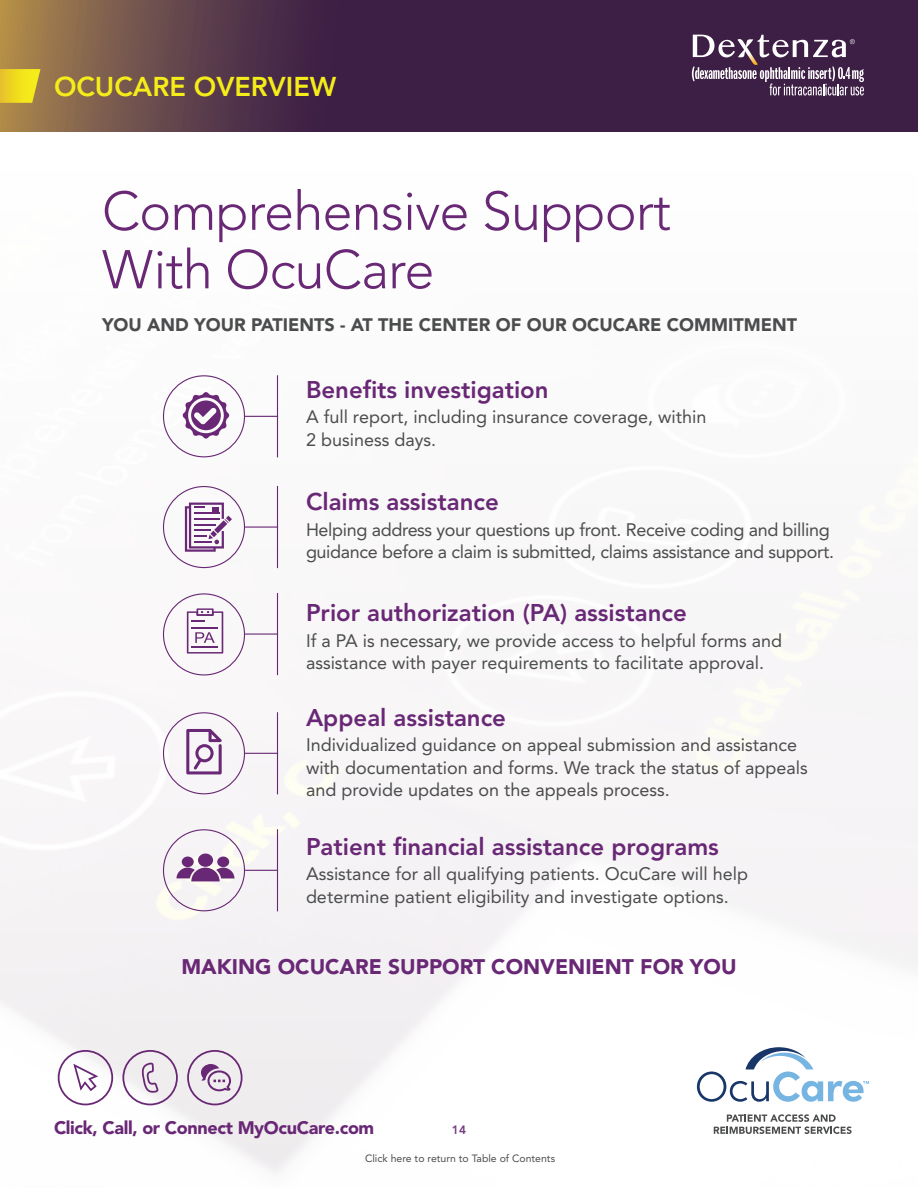
<style>
.page{position:relative;width:918px;height:1188px;background:#fff}
.page>*{position:absolute;margin:0;border:0;box-sizing:border-box;transform-origin:0 0}
.Head_2{font:300 54px/58.5px "Avenir LT Std";letter-spacing:-.015em;color:#692875}
.Chapter_Title{font:800 27px "Avenir LT Std";color:#f5ed19}
.Sub_Head{font:800 24px "Avenir LT Std";color:#692875}
.Text_10_13{font:900 21px "Avenir LT Std";color:#692875}
.Text_10_13-2{font:18px/22.5px "Avenir LT Std";color:#4b4c4d}
.Text_10_13-3{font:18px/22.5px "Avenir LT Std";letter-spacing:-.02em;color:#4b4c4d}
.Text_10_13-4{font:900 18px "Avenir LT Std";color:#4b4c4d}
.t1{font:900 18px "Avenir LT Std";letter-spacing:-.02em;color:#692875}
.t2{font:800 12px "Avenir LT Std";color:#692875}
.t3{font:10.5px "Avenir LT Std";color:#4b4c4d}
</style>
<div class="page">
<svg style="left:0;top:0;width:918px;height:132px"></svg>
<svg style="left:0;top:69px;width:40px;height:34px"></svg>
<svg style="left:692px;top:35px;width:172px;height:61px"></svg>
<img style="left:0;top:375px;width:918px;height:797px">
<svg style="left:182px;top:392px;width:47px;height:47px"></svg>
<div style="left:163px;top:375px;width:82px;height:82px;border:1px solid #692875;border-radius:50%"></div>
<hr style="left:245px;top:416px;width:33px;height:1px;background:#692875">
<hr style="left:277px;top:375px;width:1px;height:82px;background:#692875">
<svg style="left:185px;top:503px;width:47px;height:49px"></svg>
<div style="left:163px;top:486px;width:82px;height:82px;border:1px solid #692875;border-radius:50%"></div>
<hr style="left:245px;top:526px;width:33px;height:2px;background:#692875">
<hr style="left:277px;top:486px;width:1px;height:82px;background:#692875">
<svg style="left:187px;top:608px;width:36px;height:46px"></svg>
<div style="left:163px;top:593px;width:82px;height:83px;border:1px solid #692875;border-radius:50%"></div>
<hr style="left:245px;top:634px;width:33px;height:1px;background:#692875">
<hr style="left:277px;top:593px;width:1px;height:82px;background:#692875">
<svg style="left:186px;top:729px;width:36px;height:45px"></svg>
<div style="left:163px;top:712px;width:82px;height:82px;border:1px solid #692875;border-radius:50%"></div>
<hr style="left:245px;top:753px;width:33px;height:1px;background:#692875">
<hr style="left:277px;top:712px;width:1px;height:82px;background:#692875">
<div style="left:217px;top:857px;width:12px;height:10px;background:#692875;border-radius:50%"></div>
<div style="left:182px;top:857px;width:12px;height:10px;background:#692875;border-radius:50%"></div>
<div style="left:198px;top:854px;width:15px;height:13px;background:#692875;border-radius:50%"></div>
<svg style="left:176px;top:868px;width:59px;height:13px"></svg>
<div style="left:163px;top:829px;width:82px;height:82px;border:1px solid #692875;border-radius:50%"></div>
<hr style="left:245px;top:870px;width:33px;height:1px;background:#692875">
<hr style="left:277px;top:829px;width:1px;height:82px;background:#692875">
<div style="left:187px;top:1050px;width:56px;height:55px;border:2px solid #692875;border-radius:50%"></div>
<svg style="left:201px;top:1064px;width:30px;height:27px"></svg>
<div style="left:122px;top:1050px;width:56px;height:55px;border:2px solid #692875;border-radius:50%"></div>
<svg style="left:141px;top:1063px;width:18px;height:30px"></svg>
<div style="left:58px;top:1050px;width:55px;height:55px;border:2px solid #692875;border-radius:50%"></div>
<svg style="left:72px;top:1063px;width:28px;height:30px"></svg>
<svg style="left:714px;top:1114px;width:138px;height:20px"></svg>
<svg style="left:697px;top:1047px;width:172px;height:55px"></svg>
<p class="Chapter_Title" style="left:54px;top:71px;width:284px">OCUCARE OVERVIEW</p>
<p class="Head_2" style="left:102px;top:182px;width:571px">Comprehensive Support<br>With OcuCare</p>
<p class="Text_10_13-4" style="left:102px;top:314px;width:697px">YOU AND YOUR PATIENTS - AT THE CENTER OF OUR OCUCARE COMMITMENT</p>
<p class="Sub_Head" style="left:306px;top:375px;width:244px">Benefits investigation</p>
<p class="Text_10_13-2" style="left:306px;top:406px;width:402px">A full report, including insurance coverage, within<br>2 business days.</p>
<p class="Sub_Head" style="left:306px;top:488px;width:194px">Claims assistance</p>
<p class="Text_10_13-3" style="left:306px;top:518px;width:530px">Helping address your questions up front. Receive coding and billing guidance before a claim is submitted, claims assistance and support.</p>
<p class="Sub_Head" style="left:306px;top:599px;width:382px">Prior authorization (PA) assistance</p>
<p class="Text_10_13-2" style="left:306px;top:629px;width:478px">If a PA is necessary, we provide access to helpful forms and assistance with payer requirements to facilitate approval.</p>
<p class="Sub_Head" style="left:306px;top:703px;width:202px">Appeal assistance</p>
<p class="Text_10_13-2" style="left:306px;top:734px;width:503px">Individualized guidance on appeal submission and assistance with documentation and forms. We track the status of appeals and provide updates on the appeals process.</p>
<p class="Sub_Head" style="left:306px;top:832px;width:414px">Patient financial assistance programs</p>
<p class="Text_10_13-2" style="left:306px;top:863px;width:444px">Assistance for all qualifying patients. OcuCare will help determine patient eligibility and investigate options.</p>
<p class="Text_10_13" style="left:181px;top:954px;width:557px">MAKING OCUCARE SUPPORT CONVENIENT FOR YOU</p>
<p class="t1" style="left:54px;top:1117px;width:322px">Click, Call, or Connect MyOcuCare.com</p>
<p class="t2" style="left:452px;top:1123px;width:16px">14</p>
<p class="t3" style="left:365px;top:1152px;width:192px">Click here to return to Table of Contents</p>
</div>
